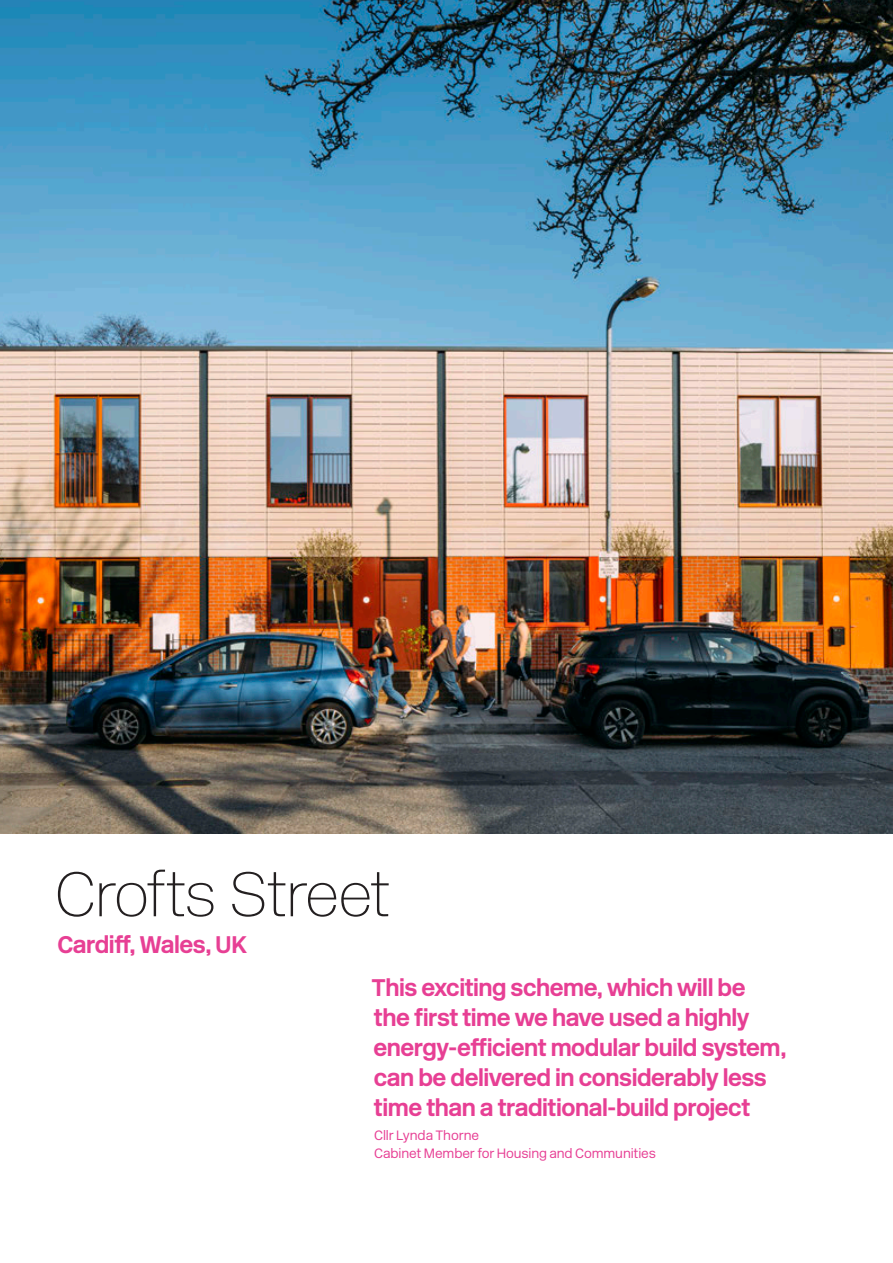
<style>
.page{position:relative;width:893px;height:1263px;background:#fff}
.page>*{position:absolute;margin:0;border:0;box-sizing:border-box;transform-origin:0 0}
.t1{font:63px "New Rail Alphabet Off White";letter-spacing:-.045em;color:#231f20}
.Pullquote{font:700 24px/30px "New Rail Alphabet";letter-spacing:-.02em;color:#e73f94}
.Subtitle{font:700 24px "New Rail Alphabet";letter-spacing:-.02em;color:#e73f94}
.Pullquote_citation{font:300 13.5px/18px "New Rail Alphabet";letter-spacing:-.01em;color:#e73f94}
</style>
<div class="page">
<img style="left:0;top:0;width:893px;height:833px">
<p class="t1" style="left:54px;top:855px;width:339px">Crofts Street</p>
<p class="Subtitle" style="left:57px;top:928px;width:191px">Cardiff, Wales, UK</p>
<p class="Pullquote" style="left:372px;top:972px;width:416px">This exciting scheme, which will be the first time we have used a highly energy-efficient modular build system, can be delivered in considerably less time than a traditional-build project</p>
<p class="Pullquote_citation" style="left:374px;top:1126px;width:283px">Cllr Lynda Thorne<br>Cabinet Member for Housing and Communities</p>
</div>
